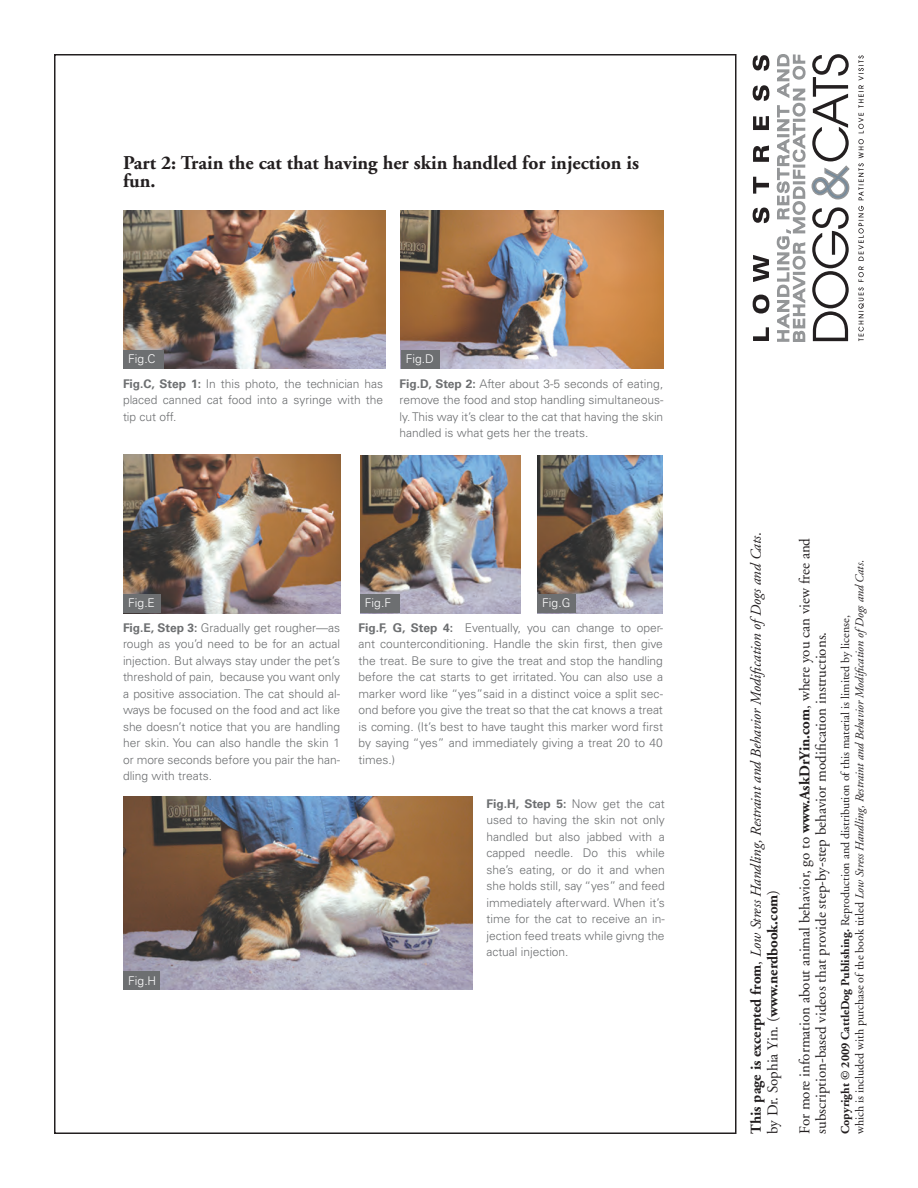
<style>
.page{position:relative;width:918px;height:1188px;background:#fff}
.page>*{position:absolute;margin:0;border:0;box-sizing:border-box;transform-origin:0 0}
.SS_R1indent{font:700 19.5px/18px "Adobe Garamond";color:#231f20}
.t1{font:15px/16.5px "Adobe Garamond";color:#231f20}
.t2{font:italic 15px/16.5px "Adobe Garamond";color:#231f20}
.CaptionR1{font:300 12px/16.5px "Univers";color:#6d6f71;text-align:justify}
.BT_R1noindent{font:12px/14.4px "Adobe Garamond";color:#231f20}
.CaptionR1-2{font:300 12px "Univers";color:#fff}
.s1{font-weight:700}
.s2{font-weight:700;font-style:normal}
.s3{font-style:normal}
.s4{font-style:italic}
</style>
<div class="page">
<img style="left:123px;top:455px;width:217px;height:158px">
<div style="left:123px;top:594px;width:38px;height:19px;background:#6d6f71"></div>
<img style="left:360px;top:455px;width:160px;height:158px">
<div style="left:360px;top:594px;width:39px;height:19px;background:#6d6f71"></div>
<img style="left:538px;top:455px;width:125px;height:158px">
<div style="left:537px;top:594px;width:39px;height:19px;background:#6d6f71"></div>
<img style="left:123px;top:797px;width:349px;height:193px">
<div style="left:123px;top:971px;width:37px;height:19px;background:#6d6f71"></div>
<img style="left:123px;top:211px;width:263px;height:158px">
<div style="left:123px;top:350px;width:41px;height:19px;background:#6d6f71"></div>
<img style="left:401px;top:211px;width:262px;height:158px">
<div style="left:401px;top:350px;width:38px;height:19px;background:#6d6f71"></div>
<svg style="left:753px;top:55px;width:16px;height:286px"></svg>
<svg style="left:776px;top:54px;width:74px;height:288px"></svg>
<svg style="left:858px;top:55px;width:6px;height:286px"></svg>
<p class="SS_R1indent" style="left:123px;top:154px;width:518px">Part 2: Train the cat that having her skin handled for injection is fun.</p>
<p class="CaptionR1-2" style="left:128px;top:352px;width:29px">Fig.C</p>
<p class="CaptionR1" style="left:123px;top:375px;width:262px"><span class="s1">Fig.C, Step 1:</span> In this photo, the technician has placed canned cat food into a syringe with the tip cut off.</p>
<p class="CaptionR1" style="left:400px;top:375px;width:265px"><span class="s1">Fig.D, Step 2:</span> After about 3-5 seconds of eating, remove the food and stop handling simultaneous&shy;ly. This way it’s clear to the cat that having the skin handled is what gets her the treats.</p>
<p class="CaptionR1-2" style="left:406px;top:352px;width:30px">Fig.D</p>
<p class="CaptionR1-2" style="left:365px;top:596px;width:28px">Fig.F</p>
<p class="CaptionR1-2" style="left:542px;top:596px;width:30px">Fig.G</p>
<p class="CaptionR1-2" style="left:128px;top:596px;width:28px">Fig.E</p>
<p class="CaptionR1" style="left:123px;top:619px;width:219px"><span class="s1">Fig.E, Step 3:</span> Gradually get rougher—as rough as you’d need to be for an actual injection. But always stay under the pet’s threshold of pain, because you want only a positive association. The cat should al&shy;ways be focused on the food and act like she doesn’t notice that you are handling her skin. You can also handle the skin 1 or more seconds before you pair the han&shy;dling with treats.</p>
<p class="CaptionR1" style="left:359px;top:619px;width:306px"><span class="s1">Fig.F, G, Step 4:</span> Eventually, you can change to oper&shy;ant counterconditioning. Handle the skin first, then give the treat. Be sure to give the treat and stop the handling before the cat starts to get irritated. You can also use a marker word like “yes”said in a distinct voice a split sec&shy;ond before you give the treat so that the cat knows a treat is coming. (It’s best to have taught this marker word first by saying “yes” and immediately giving a treat 20 to 40 times.)</p>
<p class="CaptionR1-2" style="left:128px;top:974px;width:30px">Fig.H</p>
<p class="CaptionR1" style="left:486px;top:795px;width:180px"><span class="s1">Fig.H, Step 5:</span> Now get the cat used to having the skin not only handled but also jabbed with a capped needle. Do this while she’s eating, or do it and when she holds still, say “yes” and feed immediately afterward. When it’s time for the cat to receive an in&shy;jection feed treats while givng the actual injection.</p>
<p class="t2" style="left:748px;top:1134px;width:603px;rotate:-90deg"><span class="s2">This page is excerpted from</span><span class="s3">,</span> Low Stress Handling, Restraint and Behavior Modification ofDogs and Cats<span class="s3">. by Dr. Sophia Yin. (</span><span class="s2">www.nerdbook.com</span><span class="s3">)</span></p>
<p class="t1" style="left:797px;top:1134px;width:598px;rotate:-90deg">For more information about animal behavior, go to <span class="s1">www.AskDrYin.com</span>, where you can view free and subscription-based videos that provide step-by-step behavior modification instructions.</p>
<p class="BT_R1noindent" style="left:838px;top:1134px;width:576px;rotate:-90deg"><span class="s1">Copyright © 2009 CattleDog Publishing.</span> Reproduction and distribution of this material is limited by license,<br>which is included with purchase of the book titled <span class="s4">Low Stress Handling, Restraint and Behavior Modification ofDogs and Cats</span>.</p>
</div>
